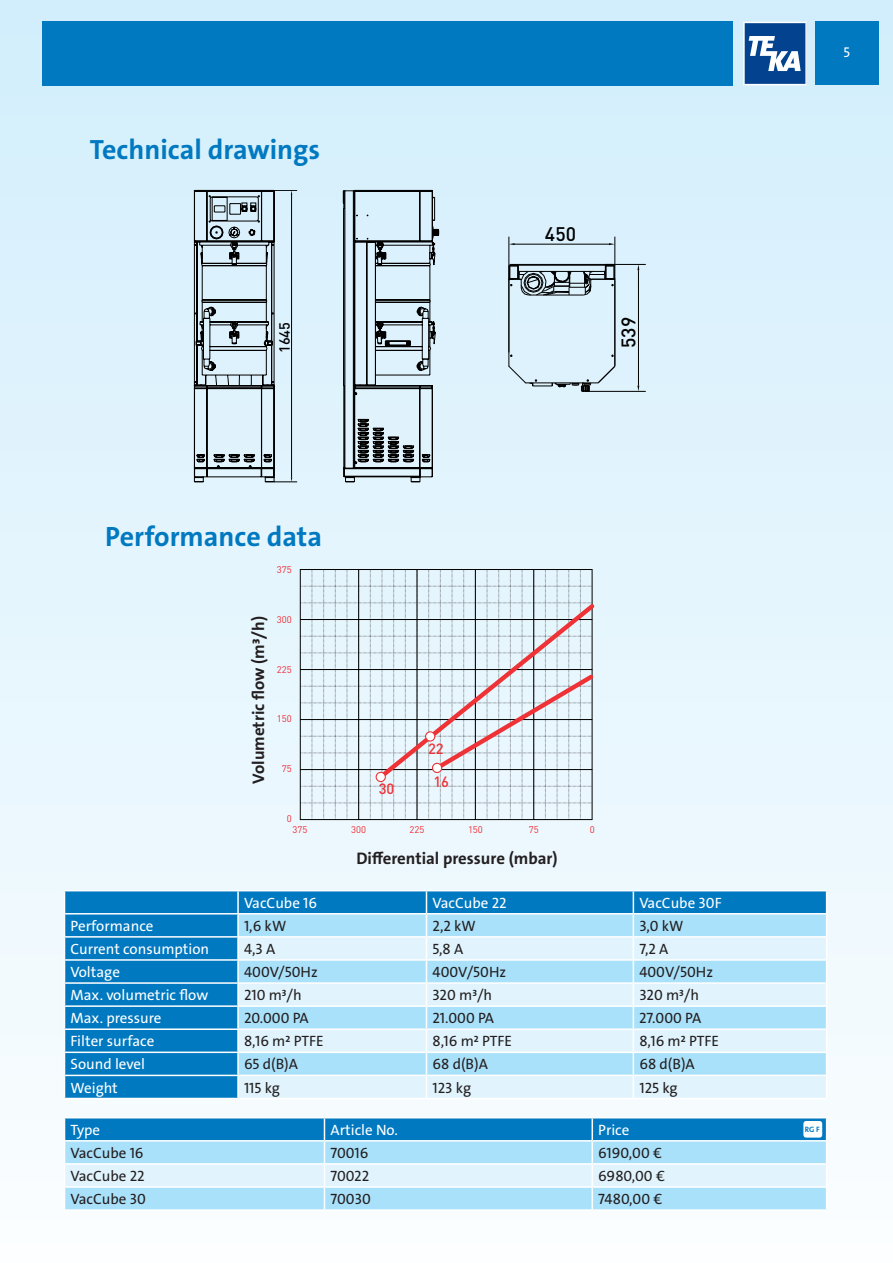
<style>
.page{position:relative;width:893px;height:1263px;background:#fff}
.page>*{position:absolute;margin:0;border:0;box-sizing:border-box;transform-origin:0 0}
.t1{font:28.05px "The Sans LP7 Bld";color:#0079c1}
.t2{font:500 19.5px "DIN";color:#000}
.t3{font:16.8px "The Sans LP7 Bld";color:#231f20}
.t4{font:15px "The Sans LP5 Plain";color:#231f20}
.t5{font:15px "The Sans LP5 Plain";color:#fff}
.t6{font:500 14.7px "DIN";color:#ee3235}
.t7{font:500 14.55px "DIN";color:#000}
.t8{font:14.25px "The Sans LP5 Plain";color:#fff}
.t9{font:9.6px "DIN";color:#ee2c34}
.t10{font:7.8px "The Sans LP7 Bld";color:#0079c1}
</style>
<div class="page">
<div style="left:0;top:0;width:893px;height:1263px;background:linear-gradient(to bottom,#ceecfb,#fdfeff)"></div>
<hr style="left:64px;top:890px;width:174px;height:1px;background:#fff">
<hr style="left:238px;top:890px;width:188px;height:1px;background:#fff">
<hr style="left:426px;top:890px;width:207px;height:1px;background:#fff">
<hr style="left:633px;top:890px;width:194px;height:1px;background:#fff">
<svg style="left:64px;top:891px;width:763px;height:207px;background:#90caea"></svg>
<hr style="left:64px;top:1098px;width:174px;height:1px;background:#fff">
<hr style="left:238px;top:1098px;width:589px;height:1px;background:#fff">
<hr style="left:64px;top:1117px;width:260px;height:1px;background:#fff">
<hr style="left:324px;top:1117px;width:268px;height:1px;background:#fff">
<hr style="left:592px;top:1117px;width:235px;height:1px;background:#fff">
<svg style="left:64px;top:1118px;width:763px;height:91px;background:#94cfed"></svg>
<hr style="left:64px;top:1209px;width:763px;height:2px;background:#fff">
<svg style="left:743px;top:22px;width:64px;height:63px"></svg>
<div style="left:815px;top:21px;width:63px;height:64px;background:#0079c1"></div>
<div style="left:43px;top:21px;width:689px;height:65px;background:#0079c1"></div>
<svg style="left:194px;top:190px;width:245px;height:292px;background:#bbcdd6"></svg>
<hr style="left:343px;top:209px;width:1px;height:176px;background:#000">
<hr style="left:344px;top:209px;width:1px;height:176px;background:#000">
<svg style="left:432px;top:197px;width:3px;height:24px"></svg>
<svg style="left:417px;top:307px;width:4px;height:9px"></svg>
<svg style="left:417px;top:359px;width:11px;height:12px"></svg>
<hr style="left:291px;top:195px;width:1px;height:282px;background:#000">
<svg style="left:274px;top:477px;width:23px;height:6px"></svg>
<svg style="left:274px;top:190px;width:23px;height:5px"></svg>
<hr style="left:508px;top:280px;width:1px;height:86px;background:#000">
<hr style="left:526px;top:383px;width:72px;height:1px;background:#000">
<hr style="left:614px;top:280px;width:1px;height:86px;background:#000">
<svg style="left:597px;top:366px;width:19px;height:18px"></svg>
<svg style="left:508px;top:366px;width:83px;height:26px;background:#c5d6e0"></svg>
<svg style="left:508px;top:237px;width:108px;height:59px;background:#adbec8"></svg>
<hr style="left:605px;top:264px;width:41px;height:1px;background:#000">
<hr style="left:585px;top:391px;width:61px;height:1px;background:#000">
<hr style="left:638px;top:270px;width:1px;height:116px;background:#000">
<svg style="left:637px;top:264px;width:2px;height:6px"></svg>
<svg style="left:300px;top:570px;width:298px;height:250px;background:#d9e0e7"></svg>
<div style="left:376px;top:772px;width:9px;height:10px;background:#fff;border-radius:50%"></div>
<div style="left:376px;top:772px;width:10px;height:10px;border:1px solid #ee3235;border-radius:50%"></div>
<div style="left:426px;top:732px;width:9px;height:9px;background:#fff;border-radius:50%"></div>
<div style="left:425px;top:731px;width:10px;height:11px;border:1px solid #ee3235;border-radius:50%"></div>
<div style="left:432px;top:763px;width:10px;height:10px;background:#fff;border-radius:50%"></div>
<div style="left:432px;top:763px;width:10px;height:10px;border:1px solid #ee3235;border-radius:50%"></div>
<div style="left:803px;top:1121px;width:19px;height:17px;background:#fff;border-radius:3px"></div>
<h1 class="t1" style="left:90px;top:138px;width:232px">Technical drawings</h1>
<h2 class="t2" style="left:545px;top:227px;width:33px">450</h2>
<p class="t7" style="left:279px;top:353px;width:33px;rotate:-90deg">1645</p>
<h2 class="t2" style="left:621px;top:348px;width:33px;rotate:-90deg">539</h2>
<h1 class="t1" style="left:105px;top:524px;width:218px">Performance data</h1>
<p class="t9" style="left:277px;top:566px;width:16px">375</p>
<p class="t3" style="left:251px;top:784px;width:169px;rotate:-90deg">Volumetric flow (m³/h)</p>
<p class="t9" style="left:277px;top:616px;width:16px">300</p>
<p class="t9" style="left:277px;top:666px;width:16px">225</p>
<p class="t9" style="left:277px;top:716px;width:16px">150</p>
<p class="t9" style="left:282px;top:765px;width:11px">75</p>
<p class="t9" style="left:287px;top:815px;width:6px">0</p>
<p class="t6" style="left:379px;top:784px;width:17px">30</p>
<p class="t6" style="left:428px;top:743px;width:17px">22</p>
<p class="t6" style="left:433px;top:777px;width:17px">16</p>
<p class="t9" style="left:293px;top:826px;width:16px">375</p>
<p class="t9" style="left:468px;top:826px;width:16px">150</p>
<p class="t9" style="left:529px;top:826px;width:11px">75</p>
<p class="t9" style="left:590px;top:826px;width:6px">0</p>
<p class="t9" style="left:351px;top:826px;width:16px">300</p>
<p class="t9" style="left:409px;top:826px;width:16px">225</p>
<p class="t3" style="left:356px;top:851px;width:203px">Differential pressure (mbar)</p>
<p class="t5" style="left:244px;top:896px;width:75px">VacCube 16</p>
<p class="t5" style="left:432px;top:896px;width:76px">VacCube 22</p>
<p class="t5" style="left:639px;top:896px;width:84px">VacCube 30F</p>
<p class="t5" style="left:71px;top:920px;width:84px">Performance</p>
<p class="t4" style="left:244px;top:920px;width:44px">1,6 kW</p>
<p class="t4" style="left:432px;top:920px;width:45px">2,2 kW</p>
<p class="t4" style="left:639px;top:920px;width:45px">3,0 kW</p>
<p class="t5" style="left:71px;top:943px;width:140px">Current consumption</p>
<p class="t4" style="left:244px;top:943px;width:33px">4,3 A</p>
<p class="t4" style="left:432px;top:943px;width:32px">5,8 A</p>
<p class="t4" style="left:639px;top:943px;width:31px">7,2 A</p>
<p class="t5" style="left:71px;top:966px;width:51px">Voltage</p>
<p class="t4" style="left:244px;top:966px;width:75px">400V/50Hz</p>
<p class="t4" style="left:432px;top:966px;width:75px">400V/50Hz</p>
<p class="t4" style="left:639px;top:966px;width:75px">400V/50Hz</p>
<p class="t5" style="left:71px;top:989px;width:139px">Max. volumetric flow</p>
<p class="t4" style="left:244px;top:989px;width:59px">210 m³/h</p>
<p class="t4" style="left:432px;top:989px;width:61px">320 m³/h</p>
<p class="t4" style="left:639px;top:989px;width:61px">320 m³/h</p>
<p class="t5" style="left:71px;top:1012px;width:93px">Max. pressure</p>
<p class="t4" style="left:244px;top:1012px;width:66px">20.000 PA</p>
<p class="t4" style="left:432px;top:1012px;width:63px">21.000 PA</p>
<p class="t4" style="left:639px;top:1012px;width:63px">27.000 PA</p>
<p class="t5" style="left:71px;top:1035px;width:85px">Filter surface</p>
<p class="t4" style="left:244px;top:1035px;width:81px">8,16 m² PTFE</p>
<p class="t4" style="left:432px;top:1035px;width:81px">8,16 m² PTFE</p>
<p class="t4" style="left:639px;top:1035px;width:81px">8,16 m² PTFE</p>
<p class="t5" style="left:71px;top:1058px;width:76px">Sound level</p>
<p class="t4" style="left:244px;top:1058px;width:55px">65 d(B)A</p>
<p class="t4" style="left:432px;top:1058px;width:57px">68 d(B)A</p>
<p class="t4" style="left:639px;top:1058px;width:57px">68 d(B)A</p>
<p class="t5" style="left:71px;top:1081px;width:49px">Weight</p>
<p class="t4" style="left:244px;top:1081px;width:38px">115 kg</p>
<p class="t4" style="left:432px;top:1081px;width:40px">123 kg</p>
<p class="t4" style="left:639px;top:1081px;width:40px">125 kg</p>
<p class="t5" style="left:70px;top:1124px;width:31px">Type</p>
<p class="t5" style="left:330px;top:1124px;width:69px">Article No.</p>
<p class="t5" style="left:598px;top:1124px;width:33px">Price</p>
<p class="t4" style="left:70px;top:1147px;width:75px">VacCube 16</p>
<p class="t4" style="left:330px;top:1147px;width:39px">70016</p>
<p class="t4" style="left:598px;top:1147px;width:65px">6190,00 €</p>
<p class="t4" style="left:70px;top:1170px;width:76px">VacCube 22</p>
<p class="t4" style="left:330px;top:1170px;width:40px">70022</p>
<p class="t4" style="left:598px;top:1170px;width:68px">6980,00 €</p>
<p class="t4" style="left:70px;top:1193px;width:77px">VacCube 30</p>
<p class="t4" style="left:330px;top:1193px;width:42px">70030</p>
<p class="t4" style="left:598px;top:1193px;width:65px">7480,00 €</p>
<p class="t8" style="left:843px;top:46px;width:8px">5</p>
<p class="t10" style="left:805px;top:1126px;width:16px">RG F</p>
</div>
